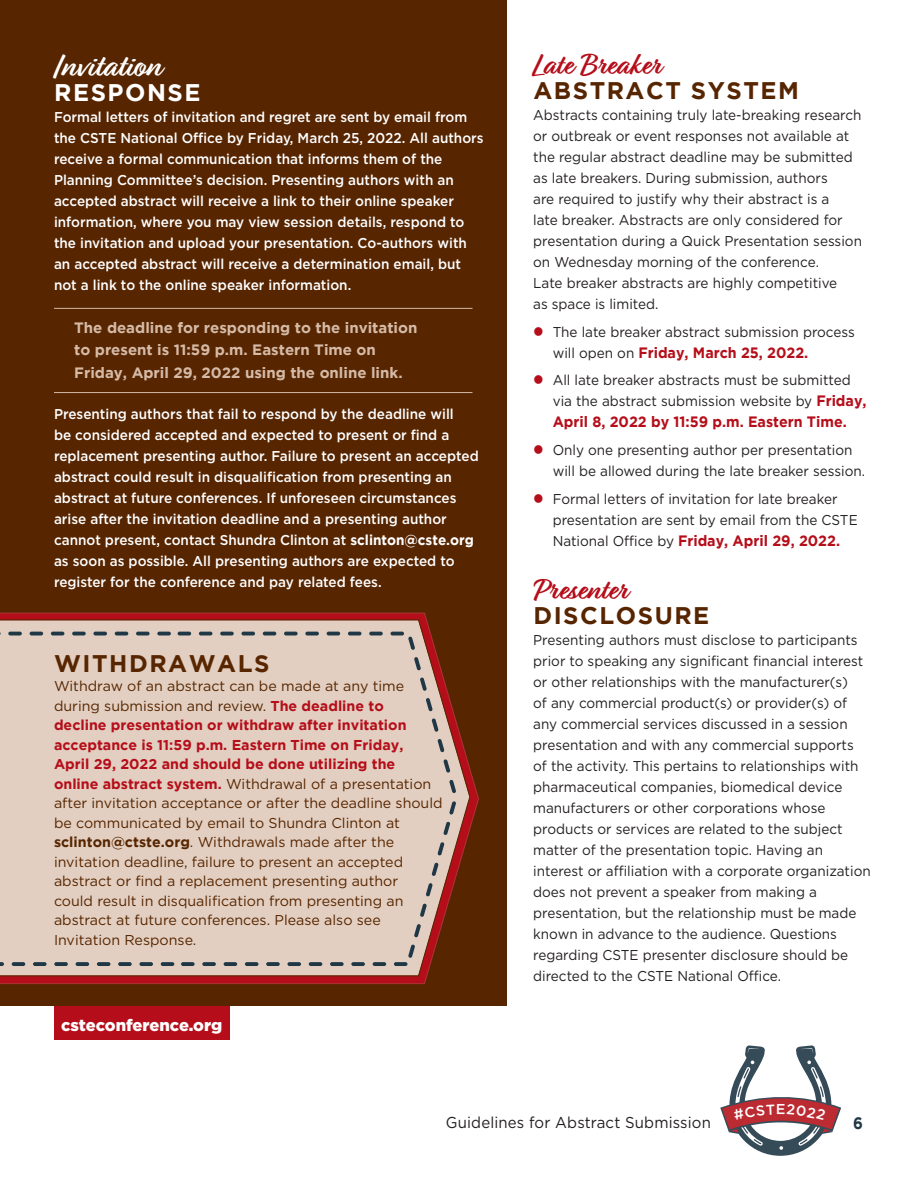
<style>
.page{position:relative;width:918px;height:1188px;background:#fff}
.page>*{position:absolute;margin:0;border:0;box-sizing:border-box;transform-origin:0 0}
.t1{font:700 33px "Relation";color:#fff}
.t2{font:700 30px "Relation";color:#b50e1a}
.t3{font:700 24px "Gotham";letter-spacing:.065em;color:#572500}
.t4{font:700 24px "Gotham";letter-spacing:.065em;color:#fff}
.t5{font:900 16.5px "Gotham";color:#fff}
.t6{font:700 16.5px "Gotham";color:#203746;scale:.9 1}
.t7{font:15.75px "Gotham";letter-spacing:.01em;color:#231f20;scale:.95 1}
.t8{font:700 15px/22.5px "Gotham";color:#d5baa7}
.t9{font:700 15px "Gotham";color:#b50e1a;scale:.95 1}
.t10{font:14.25px/21px "Gotham";color:#231f20;scale:.95 1}
.t11{font:500 14.25px/21px "Gotham";color:#fff;scale:.95 1}
.t12{font:14.25px/19.5px "Gotham";color:#572500}
.s1{font-weight:700}
.s2{font-weight:700;color:#b50e1a}
.s3{color:#b50e1a}
.s4{font-weight:400;font-size:14.25px;color:#231f20}
.s5{font-weight:700;font-size:15px;color:#b50e1a}
</style>
<div class="page">
<div style="left:54px;top:1006px;width:176px;height:33px;background:#b50e1a"></div>
<div style="left:0;top:0;width:506px;height:1006px;background:#572500"></div>
<svg style="left:0;top:612px;width:479px;height:373px"></svg>
<svg style="left:0;top:619px;width:471px;height:358px"></svg>
<hr style="left:54px;top:308px;width:418px;height:1px;background:#d5baa7">
<hr style="left:54px;top:392px;width:418px;height:1px;background:#d5baa7">
<svg style="left:178px;top:632px;width:13px;height:3px"></svg>
<svg style="left:199px;top:632px;width:13px;height:3px"></svg>
<svg style="left:263px;top:632px;width:13px;height:3px"></svg>
<hr style="left:369px;top:632px;width:14px;height:3px;background:#203746;border-radius:2px">
<svg style="left:348px;top:632px;width:13px;height:3px"></svg>
<svg style="left:327px;top:632px;width:13px;height:3px"></svg>
<hr style="left:220px;top:632px;width:14px;height:3px;background:#203746;border-radius:2px">
<hr style="left:305px;top:632px;width:14px;height:3px;background:#203746;border-radius:2px">
<hr style="left:241px;top:632px;width:14px;height:3px;background:#203746;border-radius:2px">
<hr style="left:284px;top:632px;width:14px;height:3px;background:#203746;border-radius:2px">
<svg style="left:30px;top:632px;width:13px;height:3px"></svg>
<hr style="left:136px;top:632px;width:14px;height:3px;background:#203746;border-radius:2px">
<svg style="left:115px;top:632px;width:13px;height:3px"></svg>
<hr style="left:157px;top:632px;width:14px;height:3px;background:#203746;border-radius:2px">
<hr style="left:93px;top:632px;width:14px;height:3px;background:#203746;border-radius:2px">
<hr style="left:72px;top:632px;width:14px;height:3px;background:#203746;border-radius:2px">
<hr style="left:8px;top:632px;width:14px;height:3px;background:#203746;border-radius:2px">
<svg style="left:51px;top:632px;width:13px;height:3px"></svg>
<svg style="left:266px;top:962px;width:14px;height:4px"></svg>
<svg style="left:351px;top:962px;width:14px;height:4px"></svg>
<svg style="left:287px;top:962px;width:14px;height:4px"></svg>
<svg style="left:330px;top:962px;width:14px;height:4px"></svg>
<svg style="left:309px;top:962px;width:13px;height:4px"></svg>
<svg style="left:245px;top:962px;width:13px;height:4px"></svg>
<svg style="left:181px;top:962px;width:14px;height:4px"></svg>
<svg style="left:202px;top:962px;width:14px;height:4px"></svg>
<svg style="left:224px;top:962px;width:13px;height:4px"></svg>
<svg style="left:373px;top:962px;width:13px;height:4px"></svg>
<svg style="left:394px;top:962px;width:13px;height:4px"></svg>
<svg style="left:33px;top:962px;width:14px;height:4px"></svg>
<svg style="left:118px;top:962px;width:14px;height:4px"></svg>
<svg style="left:54px;top:962px;width:14px;height:4px"></svg>
<svg style="left:97px;top:962px;width:13px;height:4px"></svg>
<svg style="left:76px;top:962px;width:13px;height:4px"></svg>
<svg style="left:12px;top:962px;width:13px;height:4px"></svg>
<svg style="left:0;top:962px;width:4px;height:4px"></svg>
<svg style="left:139px;top:962px;width:14px;height:4px"></svg>
<svg style="left:161px;top:962px;width:13px;height:4px"></svg>
<svg style="left:420px;top:677px;width:7px;height:14px"></svg>
<svg style="left:449px;top:780px;width:7px;height:13px"></svg>
<svg style="left:443px;top:759px;width:7px;height:14px"></svg>
<svg style="left:437px;top:739px;width:7px;height:13px"></svg>
<svg style="left:391px;top:632px;width:24px;height:18px"></svg>
<svg style="left:432px;top:718px;width:7px;height:14px"></svg>
<svg style="left:414px;top:657px;width:7px;height:14px"></svg>
<svg style="left:426px;top:698px;width:7px;height:13px"></svg>
<svg style="left:420px;top:903px;width:7px;height:14px"></svg>
<svg style="left:449px;top:801px;width:7px;height:14px"></svg>
<svg style="left:443px;top:822px;width:7px;height:13px"></svg>
<svg style="left:437px;top:842px;width:7px;height:14px"></svg>
<svg style="left:408px;top:944px;width:7px;height:14px"></svg>
<svg style="left:432px;top:863px;width:7px;height:13px"></svg>
<svg style="left:414px;top:924px;width:7px;height:14px"></svg>
<svg style="left:426px;top:883px;width:7px;height:14px"></svg>
<svg style="left:720px;top:1045px;width:121px;height:111px"></svg>
<p class="t1" style="left:54px;top:47px;width:107px">Invitation</p>
<p class="t4" style="left:54px;top:79px;width:148px">RESPONSE</p>
<p class="t11" style="left:54px;top:106px;width:454px">Formal letters of invitation and regret are sent by email from the CSTE National Office by Friday, March 25, 2022. All authors receive a formal communication that informs them of the Planning Committee’s decision. Presenting authors with an accepted abstract will receive a link to their online speaker information, where you may view session details, respond to the invitation and upload your presentation. Co-authors with an accepted abstract will receive a determination email, but not a link to the online speaker information.</p>
<p class="t8" style="left:74px;top:316px;width:345px">The deadline for responding to the invitation to present is 11:59 p.m. Eastern Time on<br>Friday, April 29, 2022 using the online link.</p>
<p class="t11" style="left:54px;top:403px;width:449px">Presenting authors that fail to respond by the deadline will<br>be considered accepted and expected to present or find a replacement presenting author. Failure to present an accepted abstract could result in disqualification from presenting an abstract at future conferences. If unforeseen circumstances arise after the invitation deadline and a presenting author cannot present, contact Shundra Clinton at <span class="s1">sclinton@cste.org </span>as soon as possible. All presenting authors are expected to register for the conference and pay related fees.</p>
<p class="t3" style="left:54px;top:649px;width:217px">WITHDRAWALS</p>
<p class="t12" style="left:54px;top:676px;width:390px">Withdraw of an abstract can be made at any time during submission and review. <span class="s2">The deadline to<br>decline presentation or withdraw after invitation acceptance is 11:59 p.m. Eastern Time on Friday,<br>April 29, 2022 and should be done utilizing the online abstract system.</span> Withdrawal of a presentation after invitation acceptance or after the deadline should be communicated by email to Shundra Clinton at <span class="s1">sclinton@ctste.org</span>. Withdrawals made after the invitation deadline, failure to present an accepted abstract or find a replacement presenting author<br>could result in disqualification from presenting an abstract at future conferences. Please also see Invitation Response.</p>
<p class="t5" style="left:61px;top:1014px;width:163px">csteconference.org</p>
<p class="t2" style="left:533px;top:48px;width:128px">Late Breaker</p>
<p class="t3" style="left:533px;top:77px;width:267px">ABSTRACT SYSTEM</p>
<p class="t10" style="left:533px;top:104px;width:348px">Abstracts containing truly late-breaking research or outbreak or event responses not available at the regular abstract deadline may be submitted as late breakers. During submission, authors<br>are required to justify why their abstract is a<br>late breaker. Abstracts are only considered for presentation during a Quick Presentation session on Wednesday morning of the conference.<br>Late breaker abstracts are highly competitive<br>as space is limited.</p>
<p class="t10" style="left:533px;top:321px;width:340px"><span class="s3">●</span> The late breaker abstract submission process</p>
<p class="t9" style="left:553px;top:344px;width:271px"><span class="s4">will open on</span> Friday, March 25, 2022.</p>
<p class="t10" style="left:553px;top:370px;width:332px;text-indent:-19px"><span class="s3">●</span> All late breaker abstracts must be submitted via the abstract submission website by <span class="s5">Friday,</span></p>
<p class="t9" style="left:553px;top:414px;width:311px">April 8, 2022 by 11:59 p.m. Eastern Time.</p>
<p class="t10" style="left:553px;top:439px;width:330px;text-indent:-19px"><span class="s3">●</span> Only one presenting author per presentation will be allowed during the late breaker session.</p>
<p class="t10" style="left:553px;top:488px;width:323px;text-indent:-19px"><span class="s3">●</span> Formal letters of invitation for late breaker presentation are sent by email from the CSTE</p>
<p class="t9" style="left:553px;top:532px;width:304px"><span class="s4">National Office by</span> Friday, April 29, 2022.</p>
<p class="t2" style="left:533px;top:573px;width:95px">Presenter</p>
<p class="t3" style="left:533px;top:602px;width:177px">DISCLOSURE</p>
<p class="t10" style="left:533px;top:629px;width:357px">Presenting authors must disclose to participants prior to speaking any significant financial interest or other relationships with the manufacturer(s)<br>of any commercial product(s) or provider(s) of any commercial services discussed in a session presentation and with any commercial supports of the activity. This pertains to relationships with pharmaceutical companies, biomedical device manufacturers or other corporations whose products or services are related to the subject matter of the presentation topic. Having an interest or affiliation with a corporate organization does not prevent a speaker from making a presentation, but the relationship must be made known in advance to the audience. Questions regarding CSTE presenter disclosure should be directed to the CSTE National Office.</p>
<p class="t7" style="left:446px;top:1112px;width:280px">Guidelines for Abstract Submission</p>
<p class="t6" style="left:853px;top:1113px;width:12px">6</p>
</div>
